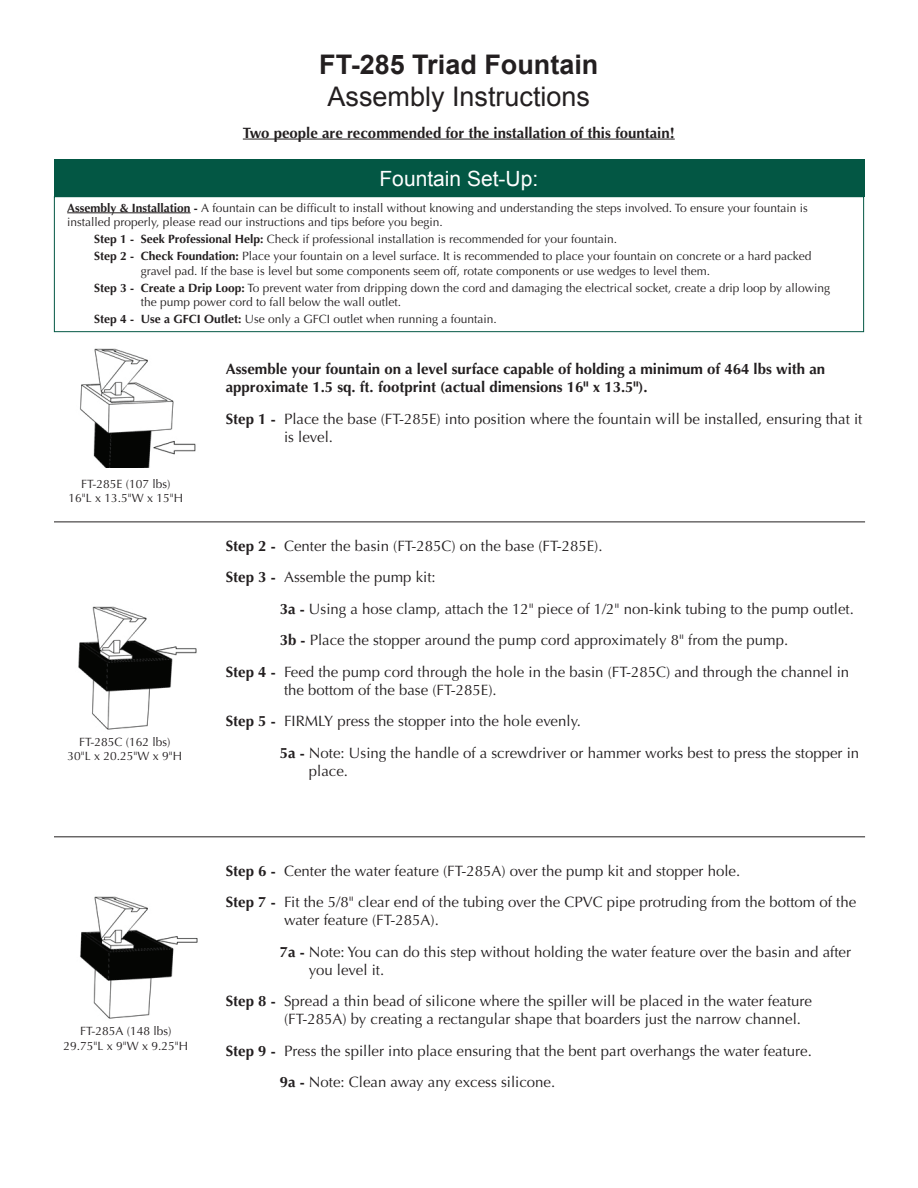
<style>
.page{position:relative;width:918px;height:1188px;background:#fff}
.page>*{position:absolute;margin:0;border:0;box-sizing:border-box;transform-origin:0 0}
.t1{font:27px "Arial";color:#231f20}
.t2{font:700 27px "Arial";color:#231f20}
.t3{font:21px "Arial";color:#fff}
.t4{font:15px/31.5px "Optima";color:#231f20}
.t5{font:700 15px/18px "Optima";color:#231f20}
.t6{font:12px/14.4px "Optima";color:#231f20}
.s1{font-weight:700}
</style>
<div class="page">
<hr style="left:243px;top:139px;width:432px;height:1px;background:#231f20">
<hr style="left:54px;top:522px;width:811px;height:1px;background:#231f20">
<hr style="left:54px;top:837px;width:811px;height:1px;background:#231f20">
<img style="left:80px;top:348px;width:116px;height:120px">
<div style="left:54px;top:159px;width:810px;height:37px;background:#035744"></div>
<hr style="left:67px;top:213px;width:124px;height:1px;background:#231f20">
<div style="left:54px;top:196px;width:810px;height:136px;border:1px solid #035744"></div>
<img style="left:78px;top:606px;width:119px;height:124px">
<img style="left:80px;top:896px;width:118px;height:123px">
<h1 class="t2" style="left:319px;top:49px;width:281px">FT-285 Triad Fountain</h1>
<h1 class="t1" style="left:327px;top:86px;width:264px">Assembly Instructions</h1>
<p class="t5" style="left:243px;top:125px;width:433px">Two people are recommended for the installation of this fountain!</p>
<h2 class="t3" style="left:379px;top:171px;width:160px">Fountain Set-Up:</h2>
<p class="t6" style="left:67px;top:201px;width:742px"><span class="s1">Assembly &amp; Installation -</span> A fountain can be difficult to install without knowing and understanding the steps involved. To ensure your fountain is installed properly, please read our instructions and tips before you begin.</p>
<p class="t6" style="left:94px;top:231px;width:719px;line-height:17.1px"><span class="s1">Step 1 - Seek Professional Help:</span> Check if professional installation is recommended for your fountain.<br><span class="s1">Step 2 - Check Foundation:</span> Place your fountain on a level surface. It is recommended to place your fountain on concrete or a hard packed</p>
<p class="t6" style="left:94px;top:262px;width:737px;line-height:17.1px;text-indent:47px">gravel pad. If the base is level but some components seem off, rotate components or use wedges to level them.<br><span class="s1">Step 3 - Create a Drip Loop:</span> To prevent water from dripping down the cord and damaging the electrical socket, create a drip loop by allowing</p>
<p class="t6" style="left:94px;top:295px;width:404px;line-height:17.1px;text-indent:47px">the pump power cord to fall below the wall outlet.<br><span class="s1">Step 4 - Use a GFCI Outlet:</span> Use only a GFCI outlet when running a fountain.</p>
<p class="t6" style="left:68px;top:477px;width:116px;text-align:center">FT-285E (107 lbs)<br>16"L x 13.5"W x 15"H</p>
<p class="t6" style="left:67px;top:735px;width:116px;text-align:center">FT-285C (162 lbs)<br>30"L x 20.25"W x 9"H</p>
<p class="t6" style="left:63px;top:1024px;width:126px;text-align:center">FT-285A (148 lbs)<br>29.75"L x 9"W x 9.25"H</p>
<p class="t5" style="left:226px;top:361px;width:601px">Assemble your fountain on a level surface capable of holding a minimum of 464 lbs with an approximate 1.5 sq. ft. footprint (actual dimensions 16" x 13.5").</p>
<p class="t4" style="left:284px;top:410px;width:580px;line-height:18px;text-indent:-58px"><span class="s1">Step 1 -</span> Place the base (FT-285E) into position where the fountain will be installed, ensuring that it is level.</p>
<p class="t4" style="left:226px;top:530px;width:378px"><span class="s1">Step 2 -</span> Center the basin (FT-285C) on the base (FT-285E).<br><span class="s1">Step 3 -</span> Assemble the pump kit:</p>
<p class="t4" style="left:280px;top:593px;width:576px"><span class="s1">3a -</span> Using a hose clamp, attach the 12" piece of 1/2" non-kink tubing to the pump outlet.</p>
<p class="t4" style="left:280px;top:625px;width:510px"><span class="s1">3b -</span> Place the stopper around the pump cord approximately 8" from the pump.</p>
<p class="t4" style="left:226px;top:656px;width:625px"><span class="s1">Step 4 -</span> Feed the pump cord through the hole in the basin (FT-285C) and through the channel in</p>
<p class="t4" style="left:284px;top:674px;width:214px">the bottom of the base (FT-285E).</p>
<p class="t4" style="left:226px;top:706px;width:357px"><span class="s1">Step 5 -</span> FIRMLY press the stopper into the hole evenly.</p>
<p class="t4" style="left:280px;top:737px;width:581px"><span class="s1">5a -</span> Note: Using the handle of a screwdriver or hammer works best to press the stopper in</p>
<p class="t4" style="left:309px;top:756px;width:41px">place.</p>
<p class="t4" style="left:226px;top:855px;width:632px"><span class="s1">Step 6 -</span> Center the water feature (FT-285A) over the pump kit and stopper hole.<br><span class="s1">Step 7 -</span> Fit the 5/8" clear end of the tubing over the CPVC pipe protruding from the bottom of the</p>
<p class="t4" style="left:280px;top:905px;width:573px">water feature (FT-285A).<br><span class="s1">7a -</span> Note: You can do this step without holding the water feature over the basin and after</p>
<p class="t4" style="left:226px;top:955px;width:588px;text-indent:83px">you level it.<br><span class="s1">Step 8 -</span> Spread a thin bead of silicone where the spiller will be placed in the water feature</p>
<p class="t4" style="left:284px;top:1004px;width:518px">(FT-285A) by creating a rectangular shape that boarders just the narrow channel.</p>
<p class="t4" style="left:226px;top:1035px;width:588px"><span class="s1">Step 9 -</span> Press the spiller into place ensuring that the bent part overhangs the water feature.</p>
<p class="t4" style="left:280px;top:1068px;width:277px"><span class="s1">9a -</span> Note: Clean away any excess silicone.</p>
</div>
